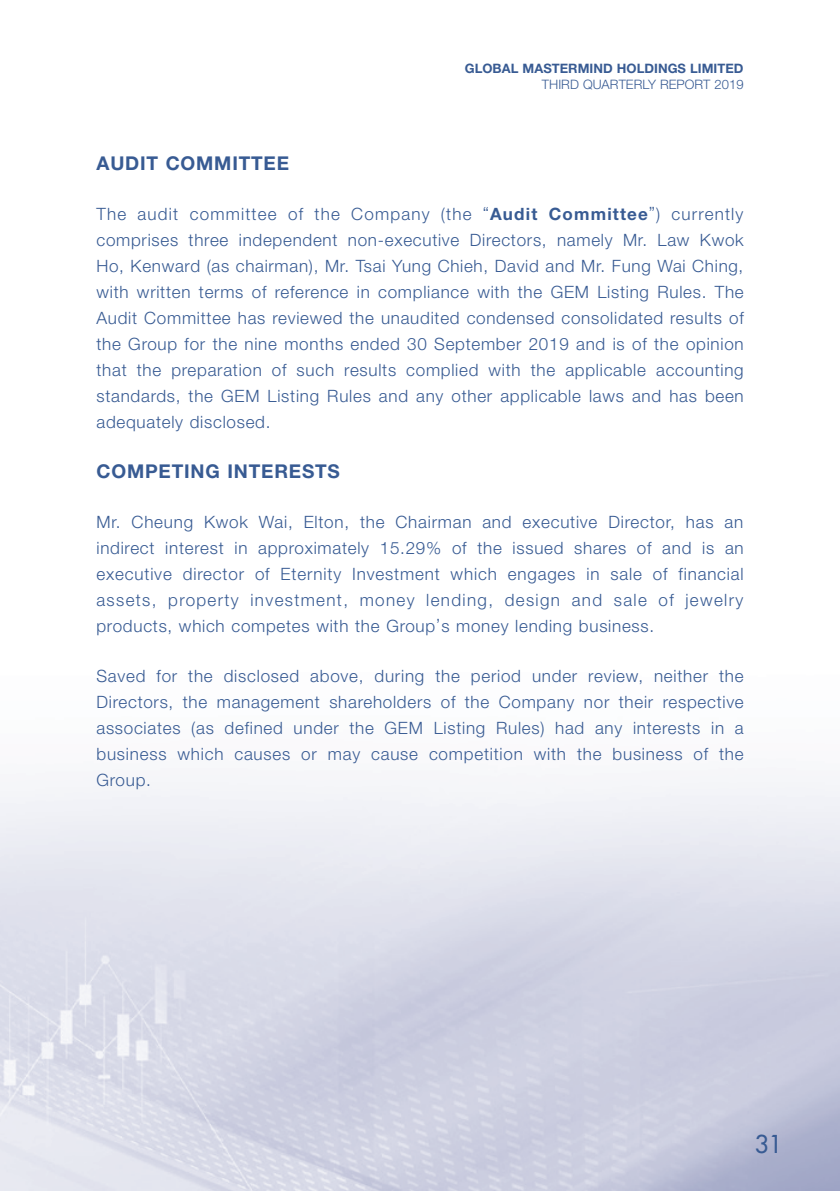
<style>
.page{position:relative;width:840px;height:1191px;background:#fff}
.page>*{position:absolute;margin:0;border:0;box-sizing:border-box;transform-origin:0 0}
.t1{font:500 24px "Futura Std";color:#385b93}
.Heading_1{font:700 19px "Helvetica Neue LT Std";letter-spacing:.045em;color:#385b93}
.Body_Text{font:300 17px/26px "Helvetica Neue LT Std";letter-spacing:.045em;color:#385b93;text-align:justify}
.t2{font:700 13px "Helvetica Neue LT Std";letter-spacing:.005em;color:#385b93}
.t3{font:300 13px "Helvetica Neue LT Std";letter-spacing:.005em;color:#385b93}
.s1{font-weight:700}
</style>
<div class="page">
<p class="t2" style="left:464px;top:61px;width:280px">GLOBAL MASTERMIND HOLDINGS LIMITED</p>
<p class="t3" style="left:541px;top:77px;width:203px">THIRD QUARTERLY REPORT 2019</p>
<p class="Heading_1" style="left:96px;top:152px;width:194px">AUDIT COMMITTEE</p>
<p class="Body_Text" style="left:96px;top:201px;width:648px">The audit committee of the Company (the “<span class="s1">Audit Committee</span>”) currently comprises three independent non-executive Directors, namely Mr. Law Kwok Ho, Kenward (as chairman), Mr. Tsai Yung Chieh, David and Mr. Fung Wai Ching, with written terms of reference in compliance with the GEM Listing Rules. The Audit Committee has reviewed the unaudited condensed consolidated results of the Group for the nine months ended 30 September 2019 and is of the opinion that the preparation of such results complied with the applicable accounting standards, the GEM Listing Rules and any other applicable laws and has been adequately disclosed.</p>
<p class="Heading_1" style="left:96px;top:460px;width:245px">COMPETING INTERESTS</p>
<p class="Body_Text" style="left:96px;top:509px;width:648px">Mr. Cheung Kwok Wai, Elton, the Chairman and executive Director, has an indirect interest in approximately 15.29% of the issued shares of and is an executive director of Eternity Investment which engages in sale of financial assets, property investment, money lending, design and sale of jewelry products, which competes with the Group’s money lending business.</p>
<p class="Body_Text" style="left:96px;top:663px;width:648px">Saved for the disclosed above, during the period under review, neither the Directors, the management shareholders of the Company nor their respective associates (as defined under the GEM Listing Rules) had any interests in a business which causes or may cause competition with the business of the Group.</p>
<h1 class="t1" style="left:754px;top:1129px;width:29px">31</h1>
</div>
